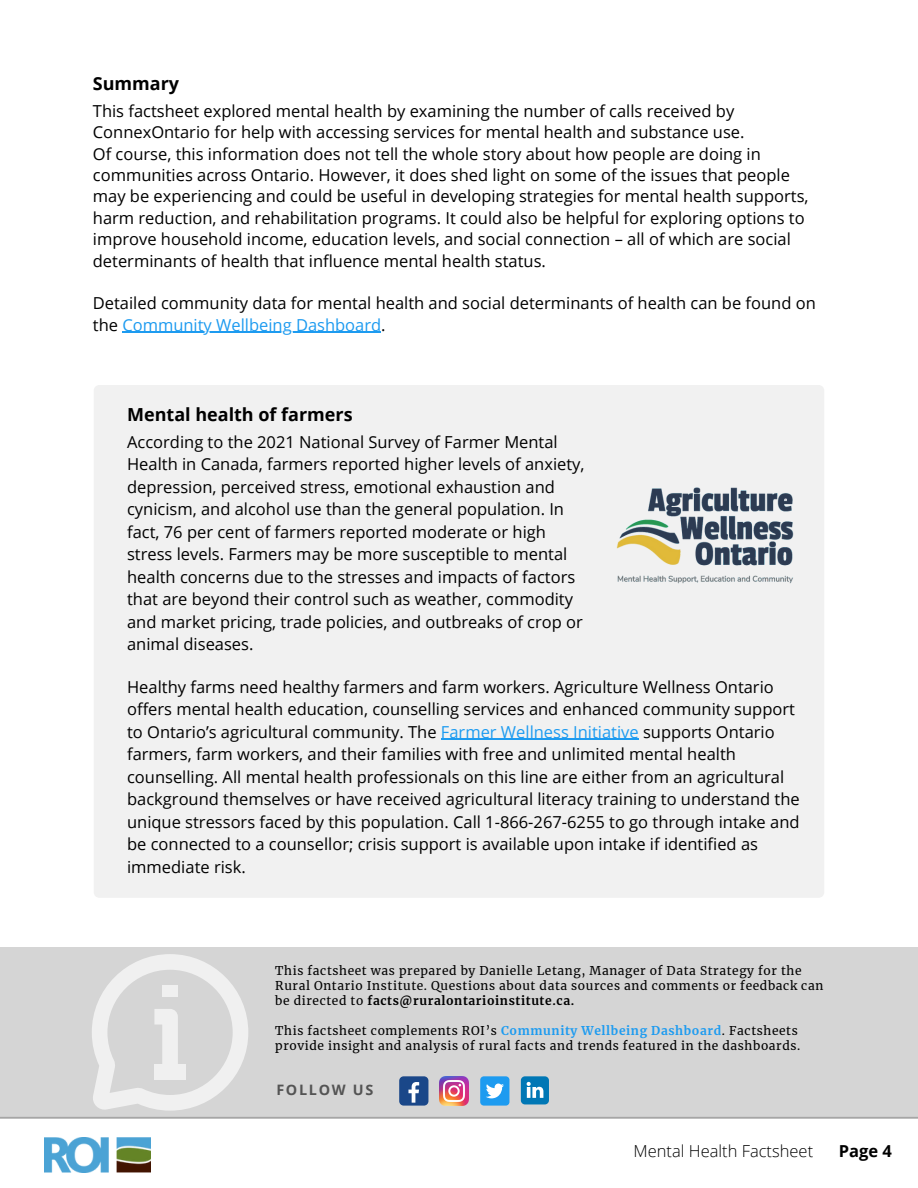
<style>
.page{position:relative;width:918px;height:1188px;background:#fff}
.page>*{position:absolute;margin:0;border:0;box-sizing:border-box;transform-origin:0 0}
.t1{font:700 18px "Open Sans";color:#000}
.t2{font:16.5px/22.5px "Open Sans";color:#000}
.t3{font:300 16.5px "Open Sans";color:#000}
.t4{font:700 16.5px "Open Sans";color:#000}
.t5{font:700 14.4px "Open Sans";letter-spacing:.12em;color:#545454}
.t6{font:12px/15px "Merriweather";letter-spacing:.05em;color:#000}
.s1{color:#1d9bf0}
.s2{font-weight:700}
.s3{font-weight:700;color:#1d9bf0}
</style>
<div class="page">
<hr style="left:0;top:1116px;width:918px;height:3px;background:#a6a6a6">
<img style="left:44px;top:1137px;width:107px;height:35px">
<div style="left:0;top:947px;width:918px;height:169px;background:#d5d5d5"></div>
<svg style="left:92px;top:954px;width:156px;height:156px"></svg>
<div style="left:154px;top:1064px;width:32px;height:15px;background:#f0f0f0"></div>
<div style="left:162px;top:985px;width:16px;height:12px;background:#f0f0f0"></div>
<div style="left:399px;top:1076px;width:29px;height:30px;background:#1a4789;border-radius:4px"></div>
<svg style="left:408px;top:1082px;width:11px;height:21px"></svg>
<img style="left:439px;top:1076px;width:30px;height:30px">
<div style="left:480px;top:1076px;width:29px;height:30px;background:#1d9bf0;border-radius:4px"></div>
<svg style="left:486px;top:1084px;width:18px;height:14px"></svg>
<svg style="left:521px;top:1076px;width:28px;height:28px"></svg>
<hr style="left:122px;top:332px;width:259px;height:1px;background:#1d9bf0">
<div style="left:94px;top:385px;width:730px;height:513px;background:#f1f1f1"></div>
<hr style="left:441px;top:739px;width:198px;height:1px;background:#1d9bf0">
<img style="left:591px;top:479px;width:228px;height:115px">
<h1 class="t1" style="left:93px;top:71px;width:88px">Summary</h1>
<h1 class="t2" style="left:93px;top:100px;width:717px;line-height:21.3px">This factsheet explored mental health by examining the number of calls received by ConnexOntario for help with accessing services for mental health and substance use.<br>Of course, this information does not tell the whole story about how people are doing in communities across Ontario. However, it does shed light on some of the issues that people may be experiencing and could be useful in developing strategies for mental health supports, harm reduction, and rehabilitation programs. It could also be helpful for exploring options to improve household income, education levels, and social connection – all of which are social determinants of health that influence mental health status.</h1>
<p class="t2" style="left:93px;top:292px;width:724px;line-height:21.3px">Detailed community data for mental health and social determinants of health can be found on the <span class="s1">Community Wellbeing Dashboard</span>.</p>
<p class="t1" style="left:127px;top:401px;width:227px">Mental health of farmers</p>
<p class="t2" style="left:127px;top:430px;width:459px">According to the 2021 National Survey of Farmer Mental Health in Canada, farmers reported higher levels of anxiety, depression, perceived stress, emotional exhaustion and cynicism, and alcohol use than the general population. In fact, 76 per cent of farmers reported moderate or high stress levels. Farmers may be more susceptible to mental health concerns due to the stresses and impacts of factors that are beyond their control such as weather, commodity and market pricing, trade policies, and outbreaks of crop or animal diseases.</p>
<p class="t2" style="left:127px;top:675px;width:674px">Healthy farms need healthy farmers and farm workers. Agriculture Wellness Ontario offers mental health education, counselling services and enhanced community support to Ontario’s agricultural community. The <span class="s1">Farmer Wellness Initiative</span> supports Ontario farmers, farm workers, and their families with free and unlimited mental health counselling. All mental health professionals on this line are either from an agricultural background themselves or have received agricultural literacy training to understand the unique stressors faced by this population. Call 1-866-267-6255 to go through intake and be connected to a counsellor; crisis support is available upon intake if identified as immediate risk.</p>
<h1 class="t6" style="left:275px;top:963px;width:550px">This factsheet was prepared by Danielle Letang, Manager of Data Strategy for the<br>Rural Ontario Institute. Questions about data sources and comments or feedback can be directed to <span class="s2">facts@ruralontarioinstitute.ca.</span></h1>
<p class="t6" style="left:275px;top:1023px;width:526px">This factsheet complements ROI’s <span class="s3">Community Wellbeing Dashboard</span>. Factsheets provide insight and analysis of rural facts and trends featured in the dashboards.</p>
<h1 class="t5" style="left:276px;top:1079px;width:98px">FOLLOW US</h1>
<h1 class="t3" style="left:634px;top:1140px;width:181px">Mental Health Factsheet</h1>
<h1 class="t4" style="left:839px;top:1140px;width:55px">Page 4</h1>
</div>
